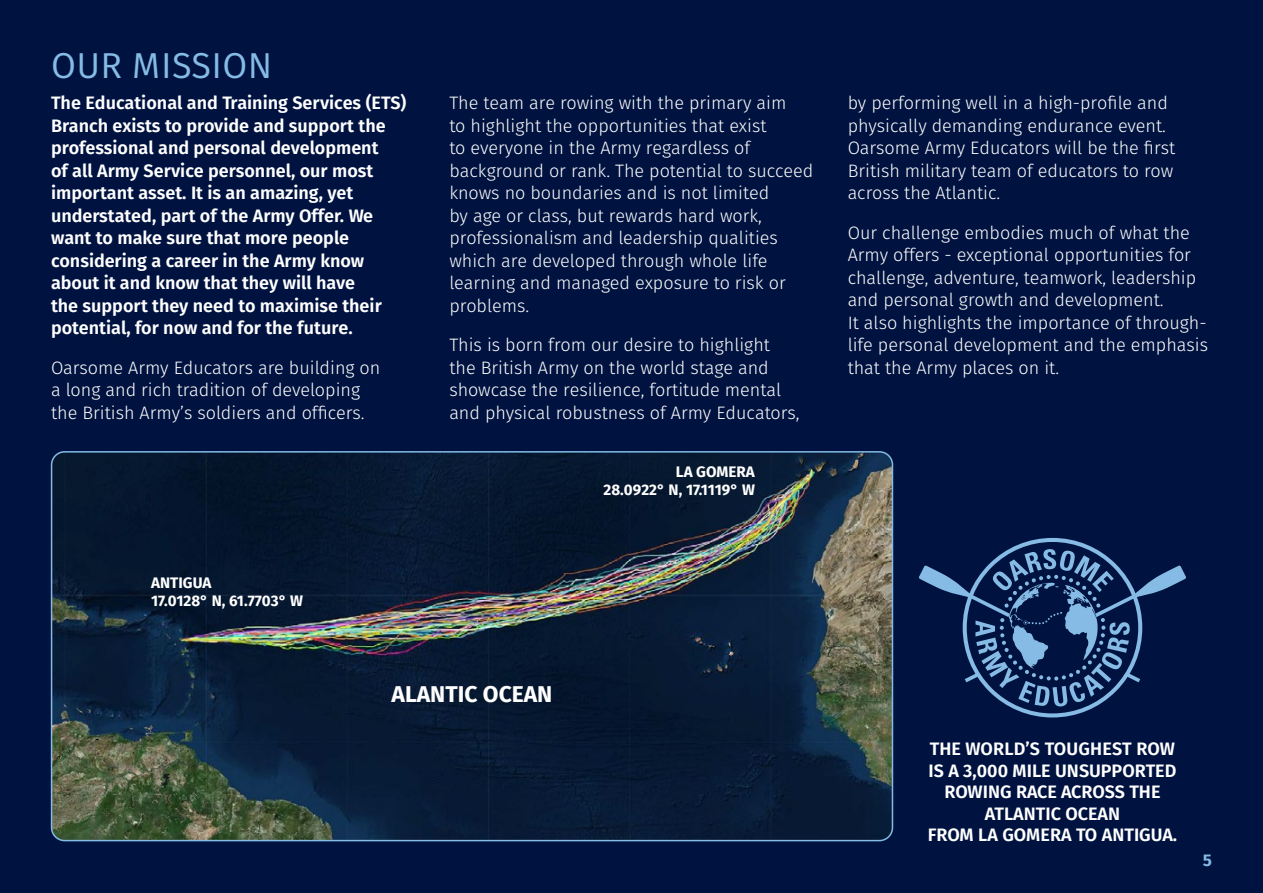
<style>
.page{position:relative;width:1263px;height:893px;background:#001340}
.page>*{position:absolute;margin:0;border:0;box-sizing:border-box;transform-origin:0 0}
.t1{font:36px "Fira Sans";letter-spacing:.01em;color:#85bbe5}
.t2{font:700 22.8px "Fira Sans";color:#fff}
.Body{font:300 18px/22.5px "Fira Sans";color:#fff}
.Body-2{font:600 18px/22.5px "Fira Sans";color:#fff;text-align:center}
.t3{font:700 16.5px "Fira Sans";color:#85bbe5}
.t4{font:700 15.15px/18.3px "Fira Sans";color:#fff;text-align:right}
</style>
<div class="page">
<svg style="left:919px;top:538px;width:267px;height:179px"></svg>
<img style="left:52px;top:454px;width:840px;height:387px">
<div style="left:51px;top:451px;width:842px;height:390px;border:2px solid #85bbe5;border-radius:13px"></div>
<p class="t1" style="left:51px;top:40px;width:223px">OUR MISSION</p>
<p class="Body-2" style="left:51px;top:91px;width:357px;text-align:left">The Educational and Training Services (ETS)<br>Branch exists to provide and support the professional and personal development<br>of all Army Service personnel, our most important asset. It is an amazing, yet understated, part of the Army Offer. We want to make sure that more people considering a career in the Army know about it and know that they will have<br>the support they need to maximise their potential, for now and for the future.</p>
<p class="Body" style="left:51px;top:356px;width:331px">Oarsome Army Educators are building on a long and rich tradition of developing the British Army’s soldiers and officers.</p>
<p class="t4" style="left:151px;top:573px;width:62px">ANTIGUA</p>
<p class="t4" style="left:151px;top:591px;width:153px">17.0128° N, 61.7703° W</p>
<p class="Body" style="left:449px;top:91px;width:365px">The team are rowing with the primary aim<br>to highlight the opportunities that exist<br>to everyone in the Army regardless of background or rank. The potential to succeed knows no boundaries and is not limited<br>by age or class, but rewards hard work, professionalism and leadership qualities which are developed through whole life learning and managed exposure to risk or problems.</p>
<p class="Body" style="left:449px;top:333px;width:352px">This is born from our desire to highlight the British Army on the world stage and showcase the resilience, fortitude mental and physical robustness of Army Educators,</p>
<p class="t4" style="left:604px;top:462px;width:153px">LA GOMERA<br>28.0922° N, 17.1119° W</p>
<p class="t2" style="left:392px;top:678px;width:162px">ALANTIC OCEAN</p>
<p class="Body" style="left:848px;top:91px;width:329px">by performing well in a high-profile and physically demanding endurance event.<br>Oarsome Army Educators will be the first British military team of educators to row across the Atlantic.</p>
<p class="Body" style="left:848px;top:221px;width:362px">Our challenge embodies much of what the Army offers - exceptional opportunities for challenge, adventure, teamwork, leadership and personal growth and development.<br>It also highlights the importance of through&shy;life personal development and the emphasis that the Army places on it.</p>
<p class="Body-2" style="left:928px;top:738px;width:251px;line-height:21.6px">THE WORLD’S TOUGHEST ROW<br>IS A 3,000 MILE UNSUPPORTED<br>ROWING RACE ACROSS THE<br>ATLANTIC OCEAN<br>FROM LA GOMERA TO ANTIGUA.</p>
<p class="t3" style="left:1203px;top:849px;width:11px">5</p>
</div>
